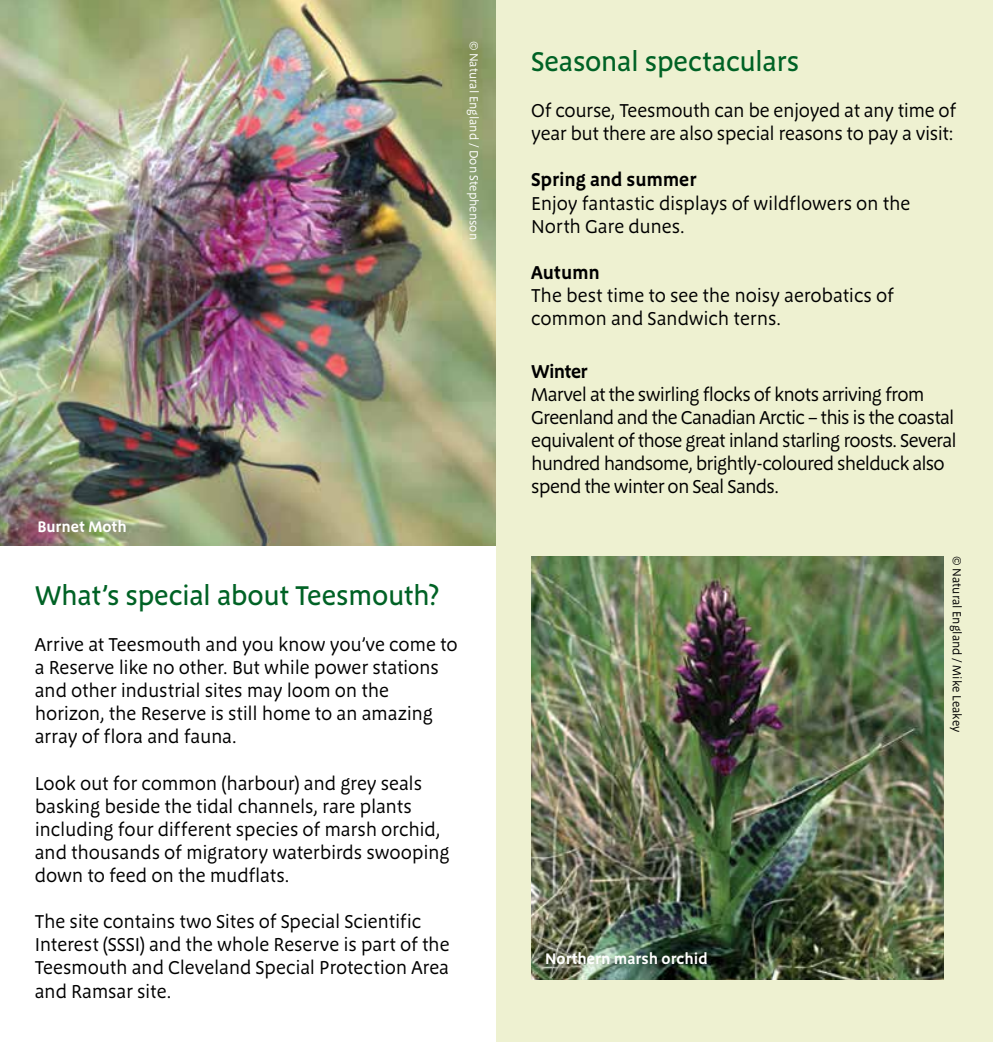
<style>
.page{position:relative;width:993px;height:1042px;background:#fff}
.page>*{position:absolute;margin:0;border:0;box-sizing:border-box;transform-origin:0 0}
.t1{font:500 28px "Megano OT";letter-spacing:-.015em;color:#006225}
.t2{font:19.25px/23.1px "Megano OT";letter-spacing:-.015em;color:#000}
.t3{font:19.25px/23.1px "Megano OT";letter-spacing:-.04em;color:#000}
.t4{font:600 19.25px "Megano OT";letter-spacing:-.01em;color:#000}
.t5{font:600 15.75px "Megano OT";color:#fff}
.t6{font:12.25px "Megano OT";color:#fff}
.t7{font:12.25px "Megano OT";color:#000}
</style>
<div class="page">
<img style="left:0;top:0;width:496px;height:546px">
<div style="left:496px;top:0;width:496px;height:1042px;background:#eef1d1"></div>
<img style="left:531px;top:556px;width:412px;height:423px">
<p class="t6" style="left:481px;top:41px;width:201px;rotate:90deg">© Natural England / Don Stephenson</p>
<p class="t5" style="left:37px;top:517px;width:91px">Burnet Moth</p>
<h1 class="t1" style="left:35px;top:579px;width:406px">What’s special about Teesmouth?</h1>
<p class="t2" style="left:35px;top:633px;width:424px">Arrive at Teesmouth and you know you’ve come to a Reserve like no other. But while power stations and other industrial sites may loom on the horizon, the Reserve is still home to an amazing array of flora and fauna.</p>
<p class="t2" style="left:35px;top:771px;width:416px">Look out for common (harbour) and grey seals basking beside the tidal channels, rare plants including four different species of marsh orchid, and thousands of migratory waterbirds swooping down to feed on the mudflats.</p>
<p class="t2" style="left:35px;top:910px;width:416px">The site contains two Sites of Special Scientific Interest (SSSI) and the whole Reserve is part of the Teesmouth and Cleveland Special Protection Area and Ramsar site.</p>
<h1 class="t1" style="left:531px;top:45px;width:269px">Seasonal spectaculars</h1>
<p class="t2" style="left:531px;top:99px;width:426px">Of course, Teesmouth can be enjoyed at any time of year but there are also special reasons to pay a visit:</p>
<p class="t4" style="left:531px;top:168px;width:167px">Spring and summer</p>
<p class="t2" style="left:531px;top:191px;width:380px">Enjoy fantastic displays of wildflowers on the<br>North Gare dunes.</p>
<p class="t4" style="left:531px;top:261px;width:70px">Autumn</p>
<p class="t2" style="left:531px;top:284px;width:364px">The best time to see the noisy aerobatics of common and Sandwich terns.</p>
<p class="t4" style="left:531px;top:360px;width:58px">Winter</p>
<p class="t3" style="left:531px;top:383px;width:427px">Marvel at the swirling flocks of knots arriving from Greenland and the Canadian Arctic – this is the coastal equivalent of those great inland starling roosts. Several hundred handsome, brightly-coloured shelduck also spend the winter on Seal Sands.</p>
<p class="t5" style="left:545px;top:949px;width:164px">Northern marsh orchid</p>
<p class="t7" style="left:963px;top:556px;width:178px;rotate:90deg">© Natural England / Mike Leakey</p>
</div>
